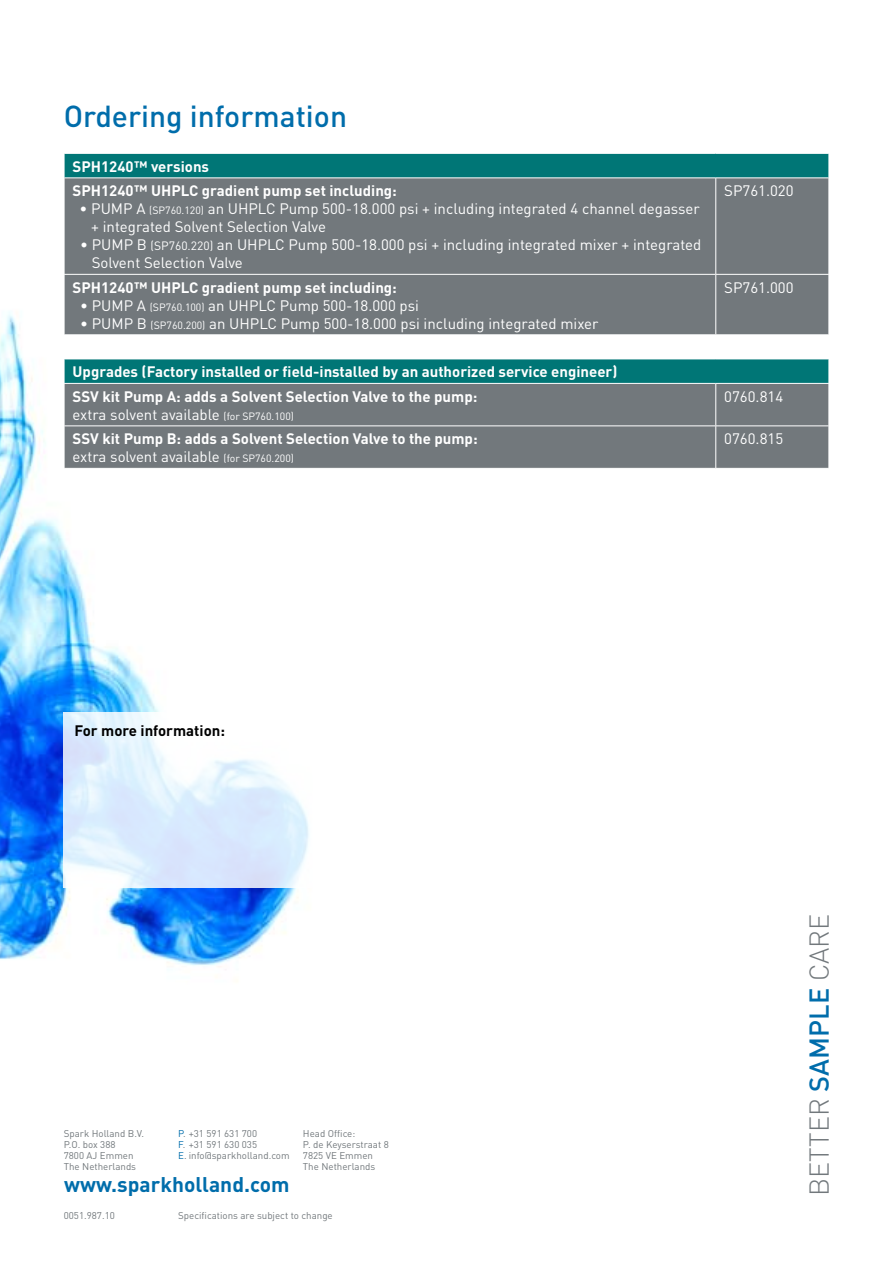
<style>
.page{position:relative;width:893px;height:1263px;background:#fff}
.page>*{position:absolute;margin:0;border:0;box-sizing:border-box;transform-origin:0 0}
.t1{font:500 30px "DIN";color:#006dab}
.t2{font:300 27px "DIN";color:#72787c}
.t3{font:700 21px "DIN";color:#006dab}
.t4{font:15px/18px "DIN";color:#fff}
.t5{font:700 15px/24.5px "DIN";color:#fff}
.t6{font:700 15px "DIN";color:#000}
.t7{font:9.75px/11.2px "DIN";color:#72787c}
.s1{font-size:10.5px}
.s2{font-size:12px}
.s3{font-weight:400}
.s4{font-weight:400;font-size:10.5px}
.s5{color:#006dab}
.s6{font-weight:500;color:#006dab}
</style>
<div class="page">
<img style="left:0;top:311px;width:298px;height:655px">
<svg style="left:64px;top:713px;width:245px;height:175px"></svg>
<div style="left:64px;top:153px;width:765px;height:25px;background:#007676"></div>
<div style="left:65px;top:179px;width:764px;height:155px;background:#72787c"></div>
<hr style="left:64px;top:153px;width:652px;height:1px;background:#fff">
<svg style="left:64px;top:154px;width:1px;height:24px"></svg>
<hr style="left:716px;top:153px;width:113px;height:1px;background:#fff">
<hr style="left:715px;top:178px;width:1px;height:96px;background:#fff">
<hr style="left:64px;top:274px;width:652px;height:1px;background:#fff">
<hr style="left:64px;top:275px;width:1px;height:59px;background:#fff">
<hr style="left:716px;top:274px;width:113px;height:1px;background:#fff">
<hr style="left:715px;top:275px;width:1px;height:59px;background:#fff">
<hr style="left:64px;top:334px;width:652px;height:1px;background:#fff">
<div style="left:64px;top:359px;width:765px;height:24px;background:#007676"></div>
<div style="left:65px;top:384px;width:764px;height:84px;background:#72787c"></div>
<hr style="left:64px;top:359px;width:652px;height:1px;background:#fff">
<svg style="left:64px;top:359px;width:1px;height:24px"></svg>
<hr style="left:716px;top:359px;width:113px;height:1px;background:#fff">
<hr style="left:64px;top:383px;width:652px;height:1px;background:#fff">
<hr style="left:64px;top:384px;width:1px;height:42px;background:#fff">
<hr style="left:715px;top:384px;width:1px;height:42px;background:#fff">
<hr style="left:64px;top:426px;width:652px;height:1px;background:#fff">
<hr style="left:64px;top:426px;width:1px;height:42px;background:#fff">
<hr style="left:716px;top:426px;width:113px;height:1px;background:#fff">
<hr style="left:715px;top:426px;width:1px;height:42px;background:#fff">
<hr style="left:64px;top:468px;width:652px;height:1px;background:#fff">
<h1 class="t1" style="left:64px;top:97px;width:285px">Ordering information</h1>
<p class="t5" style="left:73px;top:154px;width:326px">SPH1240™ versions<br>SPH1240™ UHPLC gradient pump set including:</p>
<p class="t4" style="left:91px;top:200px;width:610px;text-indent:-12px">• PUMP A <span class="s1">(SP760.120)</span> an UHPLC Pump 500-18.000 psi + including integrated 4 channel degasser + integrated Solvent Selection Valve</p>
<p class="t4" style="left:92px;top:236px;width:611px;text-indent:-12px">• PUMP B <span class="s2">(SP760.220)</span> an UHPLC Pump 500-18.000 psi + including integrated mixer + integrated<br>Solvent Selection Valve</p>
<p class="t5" style="left:73px;top:274px;width:326px">SPH1240™ UHPLC gradient pump set including:</p>
<p class="t4" style="left:80px;top:296px;width:340px">• PUMP A <span class="s1">(SP760.100)</span> an UHPLC Pump 500-18.000 psi</p>
<p class="t4" style="left:80px;top:314px;width:520px">• PUMP B <span class="s1">(SP760.200)</span> an UHPLC Pump 500-18.000 psi including integrated mixer</p>
<p class="t5" style="left:73px;top:359px;width:546px">Upgrades (Factory installed or field-installed by an authorized service engineer)<br>SSV kit Pump A: adds a Solvent Selection Valve to the pump:</p>
<p class="t4" style="left:73px;top:405px;width:223px">extra solvent available <span class="s1">(for SP760.100)</span></p>
<p class="t4" style="left:724px;top:181px;width:71px">SP761.020</p>
<p class="t4" style="left:724px;top:278px;width:71px">SP761.000</p>
<p class="t4" style="left:724px;top:387px;width:60px">0760.814</p>
<p class="t5" style="left:73px;top:429px;width:407px;line-height:18px">SSV kit Pump B: adds a Solvent Selection Valve to the pump: <span class="s3">extra solvent available</span> <span class="s4">(for SP760.200)</span></p>
<p class="t4" style="left:724px;top:429px;width:60px">0760.815</p>
<p class="t6" style="left:74px;top:720px;width:152px">For more information:</p>
<p class="t7" style="left:64px;top:1127px;width:82px">Spark Holland B.V.<br>P.O. box 388<br>7800 AJ Emmen<br>The Netherlands</p>
<p class="t7" style="left:178px;top:1127px;width:113px"><span class="s5">P</span>. +31 591 631 700<br><span class="s5">F</span>. +31 591 630 035<br><span class="s5">E</span>. info@sparkholland.com</p>
<p class="t7" style="left:303px;top:1127px;width:87px">Head Office:<br>P. de Keyserstraat 8<br>7825 VE Emmen<br>The Netherlands</p>
<h3 class="t3" style="left:64px;top:1171px;width:227px">www.sparkholland.com</h3>
<p class="t7" style="left:64px;top:1209px;width:53px">0051.987.10</p>
<p class="t7" style="left:178px;top:1209px;width:156px">Specifications are subject to change</p>
<h2 class="t2" style="left:802px;top:1196px;width:283px;rotate:-90deg">BETTER <span class="s6">SAMPLE</span> CARE</h2>
</div>
